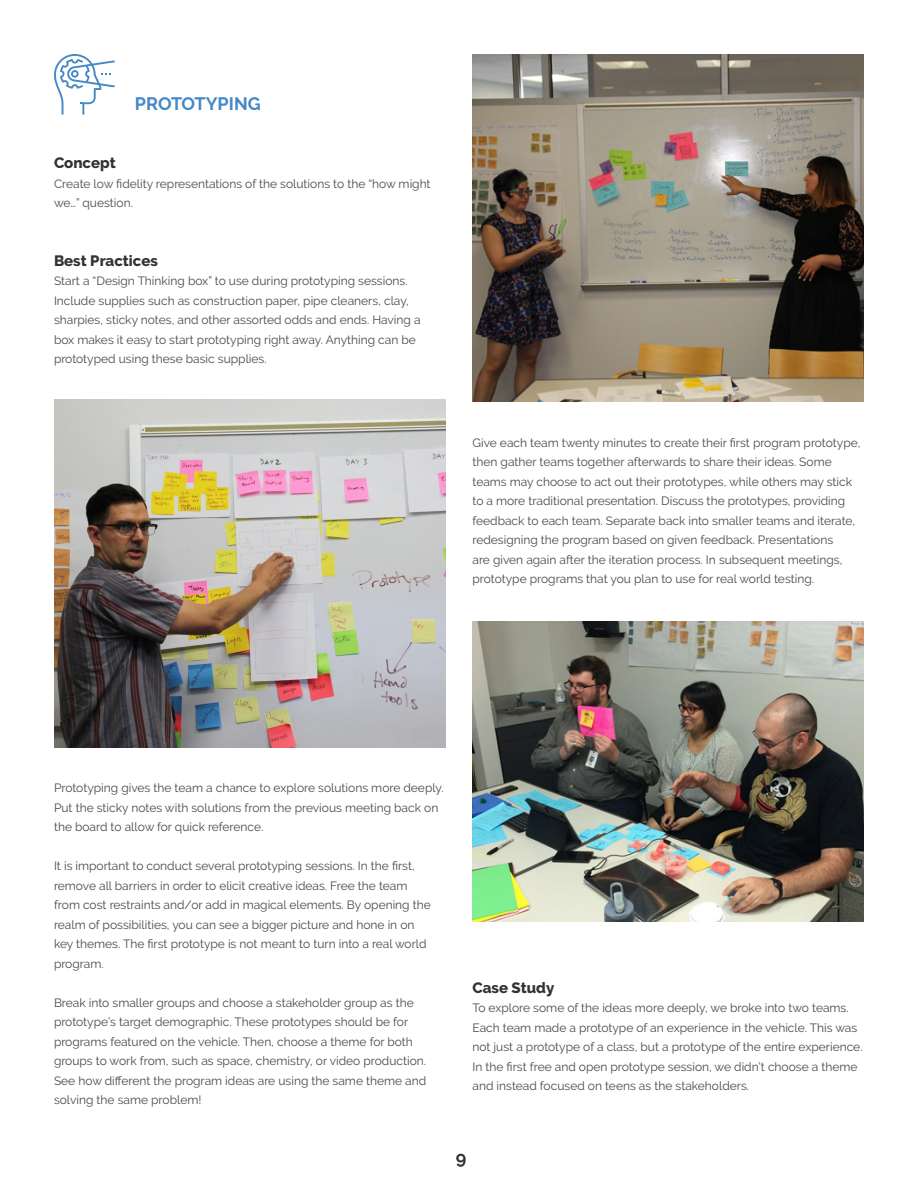
<style>
.page{position:relative;width:918px;height:1188px;background:#fff}
.page>*{position:absolute;margin:0;border:0;box-sizing:border-box;transform-origin:0 0}
.t1{font:700 18px "Raleway";color:#4488c7}
.t2{font:700 18px "Raleway";color:#333232}
.t3{font:800 15px "Raleway";color:#333232}
.t4{font:12px/19.5px "Raleway";color:#494949}
</style>
<div class="page">
<svg style="left:54px;top:54px;width:61px;height:61px"></svg>
<img style="left:472px;top:621px;width:392px;height:300px">
<img style="left:54px;top:400px;width:392px;height:347px">
<img style="left:472px;top:54px;width:392px;height:348px">
<h1 class="t1" style="left:135px;top:93px;width:127px">PROTOTYPING</h1>
<h2 class="t3" style="left:54px;top:155px;width:63px">Concept</h2>
<p class="t4" style="left:54px;top:174px;width:378px">Create low fidelity representations of the solutions to the “how might we…” question.</p>
<h2 class="t3" style="left:54px;top:252px;width:106px">Best Practices</h2>
<p class="t4" style="left:54px;top:271px;width:368px">Start a “Design Thinking box” to use during prototyping sessions.<br>Include supplies such as construction paper, pipe cleaners, clay, sharpies, sticky notes, and other assorted odds and ends. Having a box makes it easy to start prototyping right away. Anything can be prototyped using these basic supplies.</p>
<p class="t4" style="left:472px;top:433px;width:390px">Give each team twenty minutes to create their first program prototype, then gather teams together afterwards to share their ideas. Some teams may choose to act out their prototypes, while others may stick to a more traditional presentation. Discuss the prototypes, providing feedback to each team. Separate back into smaller teams and iterate, redesigning the program based on given feedback. Presentations<br>are given again after the iteration process. In subsequent meetings, prototype programs that you plan to use for real world testing.</p>
<p class="t4" style="left:54px;top:778px;width:391px">Prototyping gives the team a chance to explore solutions more deeply.<br>Put the sticky notes with solutions from the previous meeting back on the board to allow for quick reference.</p>
<p class="t4" style="left:54px;top:856px;width:378px">It is important to conduct several prototyping sessions. In the first, remove all barriers in order to elicit creative ideas. Free the team from cost restraints and/or add in magical elements. By opening the realm of possibilities, you can see a bigger picture and hone in on key themes. The first prototype is not meant to turn into a real world program.</p>
<p class="t4" style="left:54px;top:993px;width:374px">Break into smaller groups and choose a stakeholder group as the prototype’s target demographic. These prototypes should be for programs featured on the vehicle. Then, choose a theme for both groups to work from, such as space, chemistry, or video production.<br>See how different the program ideas are using the same theme and solving the same problem!</p>
<h2 class="t3" style="left:472px;top:979px;width:83px">Case Study</h2>
<p class="t4" style="left:472px;top:998px;width:392px">To explore some of the ideas more deeply, we broke into two teams.<br>Each team made a prototype of an experience in the vehicle. This was not just a prototype of a class, but a prototype of the entire experience.<br>In the first free and open prototype session, we didn’t choose a theme and instead focused on teens as the stakeholders.</p>
<p class="t2" style="left:456px;top:1148px;width:12px">9</p>
</div>
